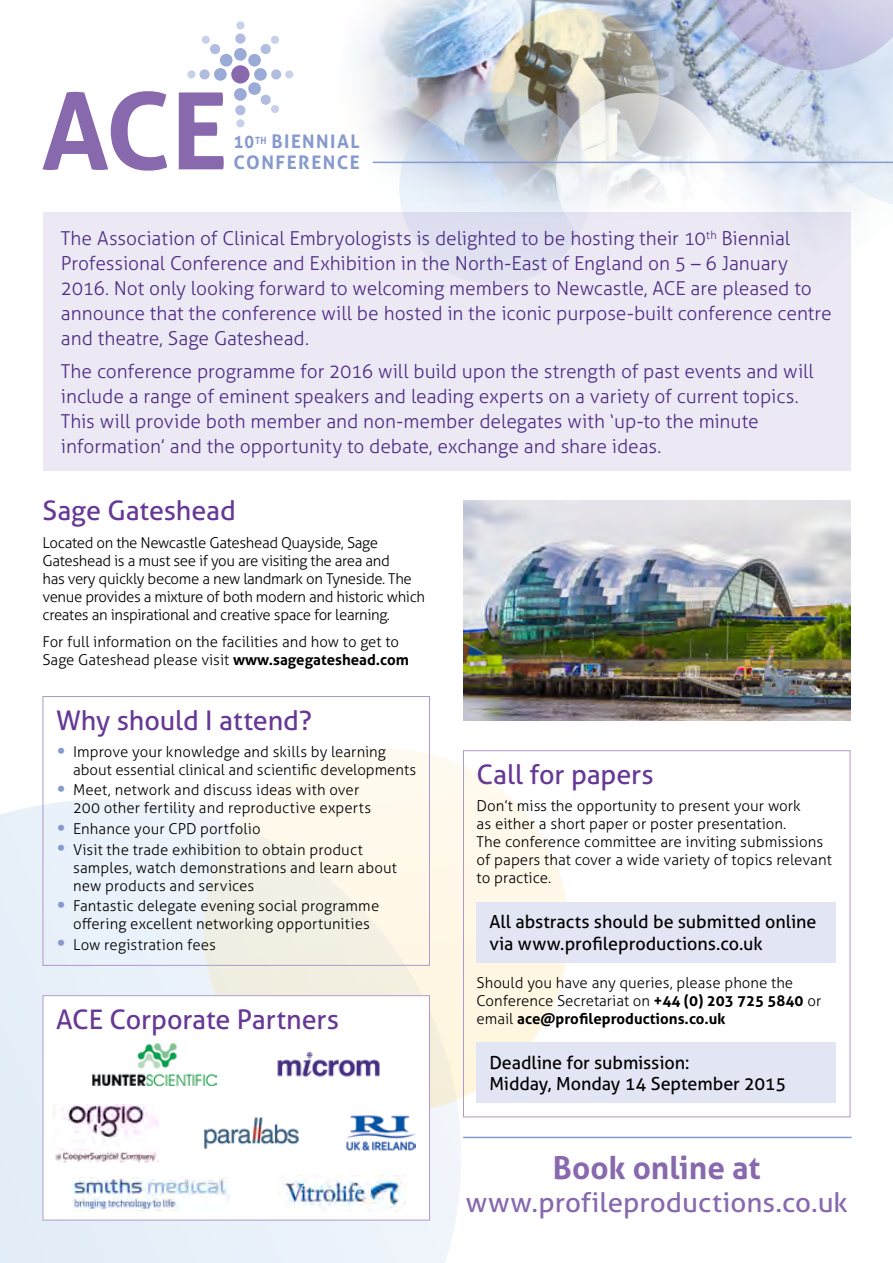
<style>
.page{position:relative;width:893px;height:1263px;background:#fff}
.page>*{position:absolute;margin:0;border:0;box-sizing:border-box;transform-origin:0 0}
.t1{font:700 106.95px "Aller";color:#8869ae}
.t2{font:700 31.5px "Aller";color:#8869ae}
.t3{font:27px "Aller";letter-spacing:-.005em;color:#673895}
.t4{font:27px "Aller";color:#8869ae}
.t5{font:300 19.2px/24.9px "Aller";letter-spacing:-.005em;color:#4e2d85}
.t6{font:700 18.75px/21px "Aller";letter-spacing:.08em;color:#869ace;scale:.9 1}
.t7{font:18px/21.6px "Aller";letter-spacing:-.005em;color:#000}
.t8{font:300 15px/18px "Aller";color:#000}
.t9{font:300 15px/18px "Aller";letter-spacing:-.025em;color:#000}
.s1{font-weight:700}
.s2{font-size:27px;color:#869ace}
</style>
<div class="page">
<div style="left:231px;top:65px;width:18px;height:19px;background:#8869ae;border-radius:50%"></div>
<div style="left:214px;top:68px;width:13px;height:13px;background:#9babd7;border-radius:50%"></div>
<div style="left:199px;top:69px;width:11px;height:10px;background:#b1bde0;border-radius:50%"></div>
<div style="left:187px;top:70px;width:9px;height:8px;background:#c9d0ea;border-radius:50%"></div>
<svg style="left:201px;top:35px;width:32px;height:32px"></svg>
<div style="left:234px;top:48px;width:13px;height:13px;background:#9babd7;border-radius:50%"></div>
<div style="left:235px;top:34px;width:10px;height:10px;background:#b1bde0;border-radius:50%"></div>
<div style="left:236px;top:21px;width:8px;height:9px;background:#c9d0ea;border-radius:50%"></div>
<svg style="left:248px;top:35px;width:31px;height:32px"></svg>
<div style="left:254px;top:68px;width:13px;height:13px;background:#9babd7;border-radius:50%"></div>
<div style="left:271px;top:69px;width:10px;height:10px;background:#b1bde0;border-radius:50%"></div>
<div style="left:285px;top:70px;width:8px;height:8px;background:#c9d0ea;border-radius:50%"></div>
<svg style="left:248px;top:82px;width:31px;height:31px"></svg>
<div style="left:234px;top:88px;width:13px;height:13px;background:#9babd7;border-radius:50%"></div>
<div style="left:235px;top:105px;width:10px;height:10px;background:#b1bde0;border-radius:50%"></div>
<div style="left:236px;top:119px;width:8px;height:8px;background:#c9d0ea;border-radius:50%"></div>
<img style="left:399px;top:0;width:494px;height:213px">
<div style="left:0;top:799px;width:461px;height:464px;background:#e9f1fa"></div>
<svg style="left:204px;top:749px;width:365px;height:365px"></svg>
<hr style="left:373px;top:162px;width:520px;height:1px;background:#869ace">
<div style="left:477px;top:902px;width:359px;height:60px;background:#e2e5f3"></div>
<div style="left:477px;top:1042px;width:359px;height:61px;background:#e2e5f3"></div>
<div style="left:463px;top:750px;width:387px;height:367px;border:1px solid #ae9aca"></div>
<div style="left:43px;top:213px;width:808px;height:258px;background:#ede9f4"></div>
<img style="left:463px;top:500px;width:387px;height:220px">
<hr style="left:463px;top:1137px;width:389px;height:1px;background:#869ace">
<div style="left:43px;top:696px;width:387px;height:270px;border:1px solid #ae9aca"></div>
<div style="left:43px;top:996px;width:386px;height:224px;background:#fff"></div>
<div style="left:43px;top:995px;width:387px;height:225px;border:1px solid #ae9aca"></div>
<img style="left:346px;top:1115px;width:70px;height:36px">
<img style="left:92px;top:1043px;width:125px;height:42px">
<img style="left:204px;top:1118px;width:95px;height:31px">
<img style="left:73px;top:1178px;width:156px;height:32px">
<img style="left:54px;top:1104px;width:105px;height:58px">
<img style="left:282px;top:1176px;width:124px;height:36px">
<img style="left:277px;top:1051px;width:103px;height:26px">
<h1 class="t1" style="left:41px;top:65px;width:188px">ACE</h1>
<p class="t6" style="left:234px;top:131px;width:142px">10<sup>TH</sup> BIENNIAL<br>CONFERENCE</p>
<p class="t5" style="left:61px;top:226px;width:772px">The Association of Clinical Embryologists is delighted to be hosting their 10<sup>th</sup> Biennial Professional Conference and Exhibition in the North-East of England on 5 – 6 January 2016. Not only looking forward to welcoming members to Newcastle, ACE are pleased to announce that the conference will be hosted in the iconic purpose-built conference centre and theatre, Sage Gateshead.</p>
<p class="t5" style="left:61px;top:359px;width:754px">The conference programme for 2016 will build upon the strength of past events and will include a range of eminent speakers and leading experts on a variety of current topics.<br>This will provide both member and non-member delegates with ‘up-to the minute information’ and the opportunity to debate, exchange and share ideas.</p>
<h3 class="t3" style="left:43px;top:494px;width:195px">Sage Gateshead</h3>
<p class="t9" style="left:43px;top:533px;width:384px">Located on the Newcastle Gateshead Quayside, Sage Gateshead is a must see if you are visiting the area and<br>has very quickly become a new landmark on Tyneside. The venue provides a mixture of both modern and historic which creates an inspirational and creative space for learning.</p>
<p class="t8" style="left:43px;top:633px;width:368px">For full information on the facilities and how to get to<br>Sage Gateshead please visit <span class="s1">www.sagegateshead.com</span></p>
<h3 class="t3" style="left:56px;top:703px;width:257px">Why should I attend?</h3>
<p class="t8" style="left:73px;top:743px;width:345px;text-indent:-17px"><span class="s2">•</span> Improve your knowledge and skills by learning about essential clinical and scientific developments</p>
<p class="t8" style="left:73px;top:781px;width:300px;text-indent:-17px"><span class="s2">•</span> Meet, network and discuss ideas with over<br>200 other fertility and reproductive experts</p>
<p class="t8" style="left:56px;top:820px;width:206px"><span class="s2">•</span> Enhance your CPD portfolio</p>
<p class="t8" style="left:73px;top:840px;width:325px;text-indent:-17px"><span class="s2">•</span> Visit the trade exhibition to obtain product samples, watch demonstrations and learn about new products and services</p>
<p class="t8" style="left:56px;top:897px;width:325px;text-align:center"><span class="s2">•</span> Fantastic delegate evening social programme offering excellent networking opportunities</p>
<p class="t8" style="left:56px;top:935px;width:161px"><span class="s2">•</span> Low registration fees</p>
<h3 class="t3" style="left:56px;top:1003px;width:284px">ACE Corporate Partners</h3>
<h3 class="t3" style="left:477px;top:758px;width:179px">Call for papers</h3>
<p class="t8" style="left:477px;top:797px;width:357px">Don’t miss the opportunity to present your work<br>as either a short paper or poster presentation.<br>The conference committee are inviting submissions of papers that cover a wide variety of topics relevant to practice.</p>
<p class="t7" style="left:489px;top:911px;width:329px">All abstracts should be submitted online via www.profileproductions.co.uk</p>
<p class="t8" style="left:477px;top:973px;width:346px">Should you have any queries, please phone the<br>Conference Secretariat on <span class="s1">+44 (0) 203 725 5840</span> or email <span class="s1">ace@profileproductions.co.uk</span></p>
<p class="t7" style="left:489px;top:1051px;width:298px">Deadline for submission:<br>Midday, Monday 14 September 2015</p>
<h2 class="t2" style="left:553px;top:1149px;width:209px">Book online at</h2>
<h3 class="t4" style="left:466px;top:1186px;width:384px">www.profileproductions.co.uk</h3>
</div>
